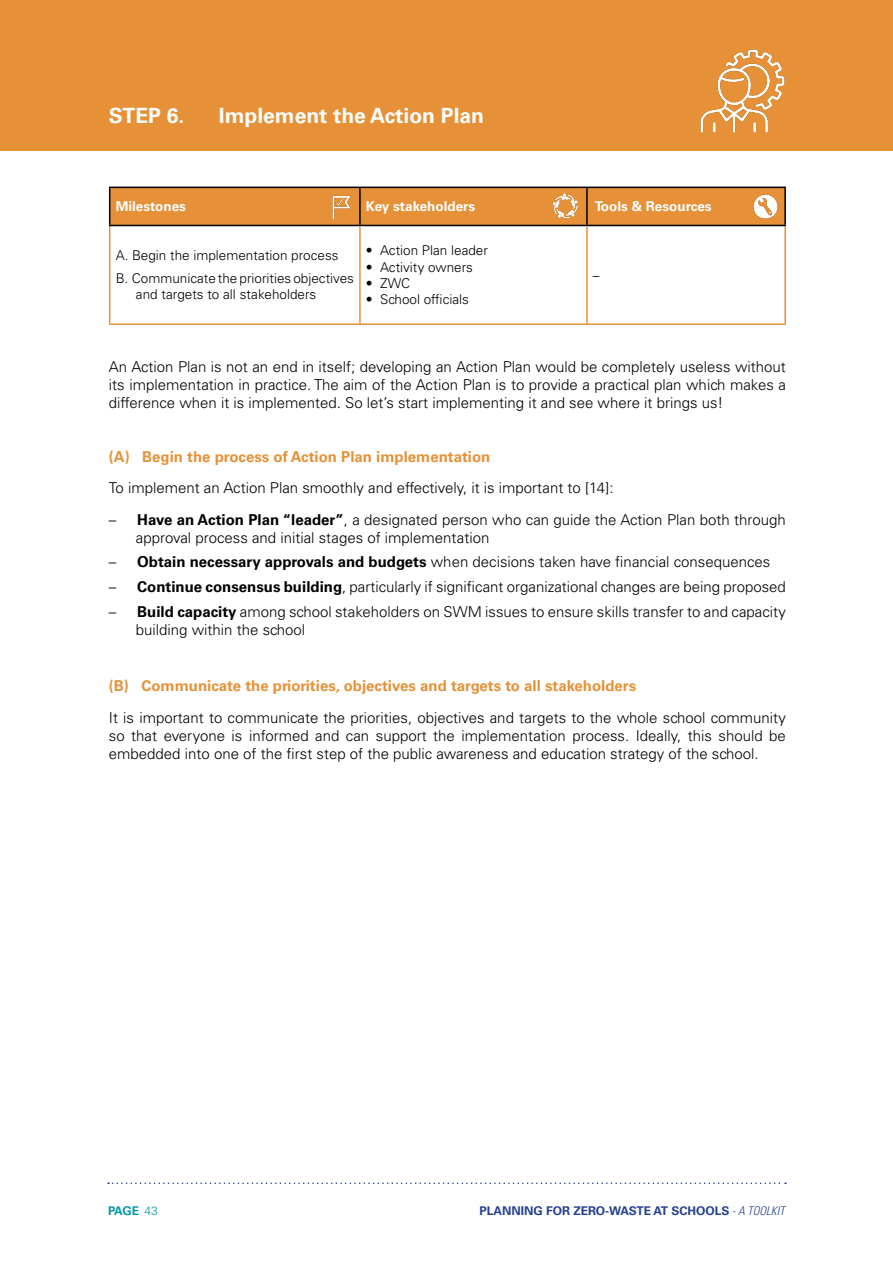
<style>
.page{position:relative;width:893px;height:1263px;background:#fff}
.page>*{position:absolute;margin:0;border:0;box-sizing:border-box;transform-origin:0 0}
.t1{font:700 21px "Univers LT Std";color:#fff}
.t2{font:300 15px/18px "Univers LT Std";color:#000}
.t3{font:700 15px "Univers LT Std";color:#e69137}
.t4{font:300 13.5px/23px "Univers LT Std";color:#000}
.t5{font:700 13.5px "Univers LT Std";color:#fff}
.t6{font:700 12px "Univers LT Std";color:#25408f}
.t7{font:700 12px "Univers LT Std";color:#0698a7}
.s1{font-weight:700}
.s2{font-weight:300}
.s3{font-weight:300;font-style:italic;font-stretch:condensed}
</style>
<div class="page">
<svg style="left:108px;top:1182px;width:678px;height:2px"></svg>
<div style="left:0;top:0;width:893px;height:150px;background:#e69137"></div>
<img style="left:700px;top:49px;width:85px;height:84px">
<div style="left:110px;top:188px;width:674px;height:37px;background:#e69137"></div>
<hr style="left:359px;top:188px;width:2px;height:37px;background:#000">
<hr style="left:586px;top:188px;width:2px;height:37px;background:#000">
<hr style="left:109px;top:226px;width:1px;height:97px;background:#e69137">
<hr style="left:784px;top:226px;width:2px;height:97px;background:#e69137">
<hr style="left:109px;top:323px;width:251px;height:2px;background:#e69137">
<hr style="left:587px;top:323px;width:199px;height:2px;background:#e69137">
<hr style="left:359px;top:226px;width:2px;height:97px;background:#e69137">
<hr style="left:586px;top:226px;width:2px;height:97px;background:#e69137">
<hr style="left:360px;top:323px;width:227px;height:2px;background:#e69137">
<hr style="left:109px;top:187px;width:251px;height:1px;background:#000">
<hr style="left:109px;top:188px;width:1px;height:37px;background:#000">
<hr style="left:360px;top:187px;width:227px;height:1px;background:#000">
<hr style="left:587px;top:187px;width:199px;height:1px;background:#000">
<hr style="left:784px;top:188px;width:2px;height:37px;background:#000">
<hr style="left:109px;top:225px;width:251px;height:1px;background:#000">
<hr style="left:360px;top:225px;width:227px;height:1px;background:#000">
<hr style="left:587px;top:225px;width:199px;height:1px;background:#000">
<img style="left:327px;top:191px;width:30px;height:30px">
<img style="left:550px;top:191px;width:30px;height:30px">
<img style="left:751px;top:191px;width:30px;height:30px">
<h1 class="t1" style="left:109px;top:104px;width:77px">STEP 6.</h1>
<h1 class="t1" style="left:219px;top:104px;width:267px">Implement the Action Plan</h1>
<p class="t5" style="left:116px;top:199px;width:72px">Milestones</p>
<p class="t5" style="left:366px;top:199px;width:111px">Key stakeholders</p>
<p class="t5" style="left:595px;top:199px;width:118px">Tools &amp; Resources</p>
<p class="t4" style="left:116px;top:244px;width:240px">A. Begin the implementation process<br>B. Communicate the priorities objectives</p>
<p class="t4" style="left:136px;top:283px;width:182px">and targets to all stakeholders</p>
<p class="t4" style="left:366px;top:239px;width:124px">• Action Plan leader</p>
<p class="t4" style="left:366px;top:255px;width:108px">• Activity owners</p>
<p class="t4" style="left:366px;top:272px;width:46px">• ZWC</p>
<p class="t4" style="left:366px;top:288px;width:104px">• School officials</p>
<p class="t4" style="left:593px;top:263px;width:8px">–</p>
<p class="t2" style="left:109px;top:358px;width:678px;text-align:justify">An Action Plan is not an end in itself; developing an Action Plan would be completely useless without its implementation in practice. The aim of the Action Plan is to provide a practical plan which makes a difference when it is implemented. So let’s start implementing it and see where it brings us!</p>
<p class="t3" style="left:109px;top:447px;width:383px">(A) Begin the process of Action Plan implementation</p>
<p class="t2" style="left:109px;top:479px;width:506px">To implement an Action Plan smoothly and effectively, it is important to [14]:</p>
<p class="t2" style="left:136px;top:510px;width:651px;text-indent:-27px">– <span class="s1">Have an Action Plan “leader”</span>, a designated person who can guide the Action Plan both through approval process and initial stages of implementation</p>
<p class="t2" style="left:109px;top:553px;width:663px">– <span class="s1">Obtain necessary approvals and budgets</span> when decisions taken have financial consequences</p>
<p class="t2" style="left:109px;top:578px;width:678px">– <span class="s1">Continue consensus building</span>, particularly if significant organizational changes are being proposed</p>
<p class="t2" style="left:136px;top:602px;width:651px;text-indent:-27px">– <span class="s1">Build capacity</span> among school stakeholders on SWM issues to ensure skills transfer to and capacity building within the school</p>
<p class="t3" style="left:109px;top:677px;width:529px">(B) Communicate the priorities, objectives and targets to all stakeholders</p>
<p class="t2" style="left:109px;top:708px;width:678px;text-align:justify">It is important to communicate the priorities, objectives and targets to the whole school community so that everyone is informed and can support the implementation process. Ideally, this should be embedded into one of the first step of the public awareness and education strategy of the school.</p>
<p class="t7" style="left:108px;top:1204px;width:51px">PAGE <span class="s2">43</span></p>
<p class="t6" style="left:479px;top:1204px;width:307px">PLANNING FOR ZERO-WASTE AT SCHOOLS <span class="s3">- A TOOLKIT</span></p>
</div>
